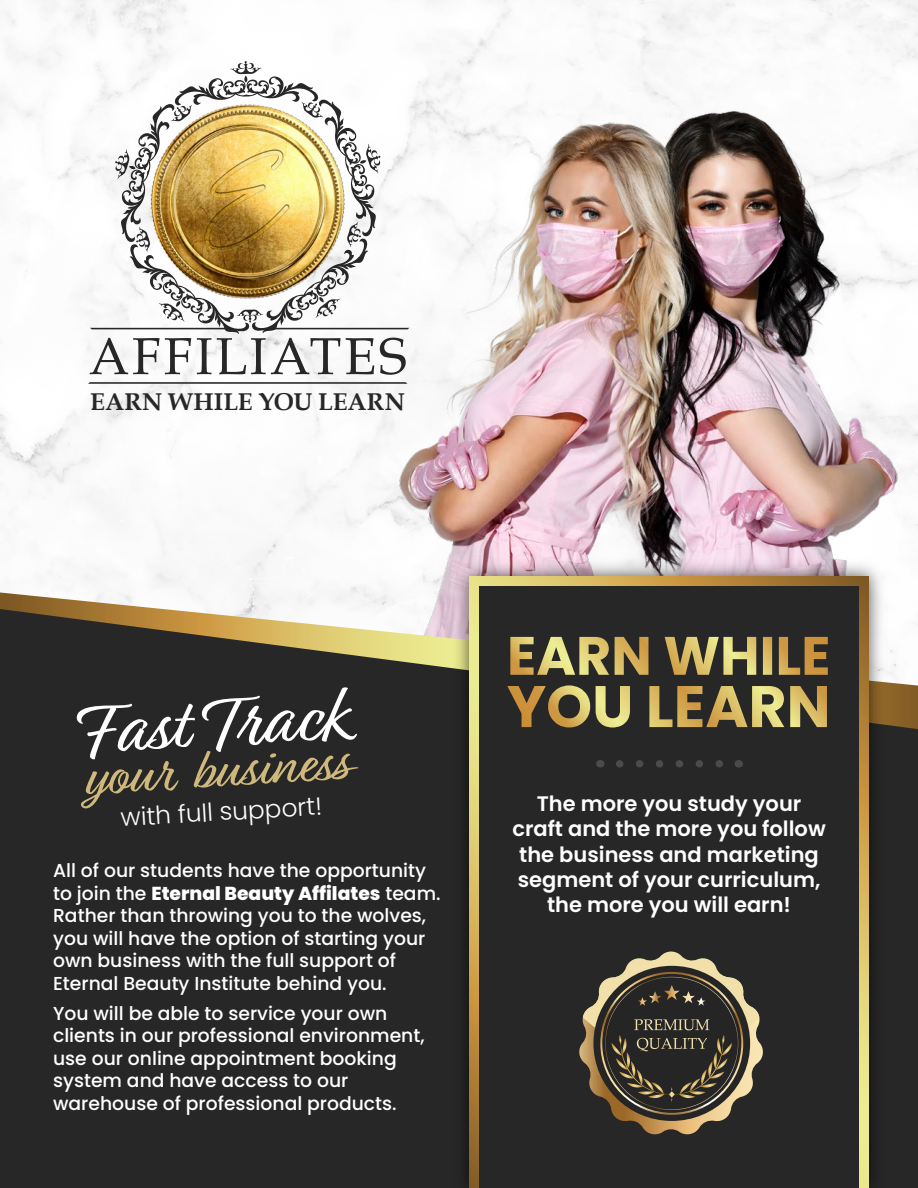
<style>
.page{position:relative;width:918px;height:1188px;background:#fff}
.page>*{position:absolute;margin:0;border:0;box-sizing:border-box;transform-origin:0 0}
.t1{font:77.25px "Relation Two";color:#fff}
.t2{font:59.25px "Relation Two";color:#cfb87c}
.t3{font:52.05px "Book Antiqua";letter-spacing:.055em;color:#272727}
.t4{font:300 24.75px "Poppins";color:#fff}
.t5{font:700 24.3px "Book Antiqua";letter-spacing:.005em;color:#272727}
.t6{font:600 21px/25.2px "Poppins";color:#fff;text-align:center}
.t7{font:500 18.75px/22.5px "Poppins";color:#fff}
.s1{font-weight:800}
</style>
<div class="page">
<img style="left:0;top:0;width:918px;height:592px">
<img style="left:348px;top:73px;width:570px;height:519px">
<div style="left:0;top:609px;width:918px;height:579px;background:#272727"></div>
<img style="left:447px;top:553px;width:445px;height:635px">
<svg style="left:469px;top:576px;width:400px;height:612px;background:#c1a558"></svg>
<div style="left:480px;top:587px;width:379px;height:601px;background:#272727"></div>
<svg style="left:507px;top:637px;width:321px;height:91px"></svg>
<svg style="left:88px;top:382px;width:320px;height:2px"></svg>
<svg style="left:90px;top:61px;width:319px;height:274px"></svg>
<svg style="left:579px;top:952px;width:184px;height:183px"></svg>
<svg style="left:620px;top:760px;width:103px;height:8px"></svg>
<img style="left:100px;top:79px;width:292px;height:240px">
<h3 class="t3" style="left:89px;top:320px;width:319px">AFFILIATES</h3>
<p class="t5" style="left:90px;top:386px;width:316px">EARN WHILE YOU LEARN</p>
<h1 class="t1" style="left:77px;top:679px;width:268px;rotate:-3deg">Fast Track</h1>
<h2 class="t2" style="left:79px;top:737px;width:269px;rotate:-3deg">your business</h2>
<h3 class="t4" style="left:120px;top:803px;width:203px;rotate:-3deg">with full support!</h3>
<p class="t7" style="left:53px;top:859px;width:389px">All of our students have the opportunity to join the <span class="s1">Eternal Beauty Affilates</span> team.<br>Rather than throwing you to the wolves, you will have the option of starting your own business with the full support of Eternal Beauty Institute behind you.</p>
<p class="t7" style="left:53px;top:1002px;width:373px">You will be able to service your own clients in our professional environment, use our online appointment booking system and have access to our warehouse of professional products.</p>
<p class="t6" style="left:512px;top:791px;width:315px">The more you study your craft and the more you follow the business and marketing segment of your curriculum, the more you will earn!</p>
</div>
